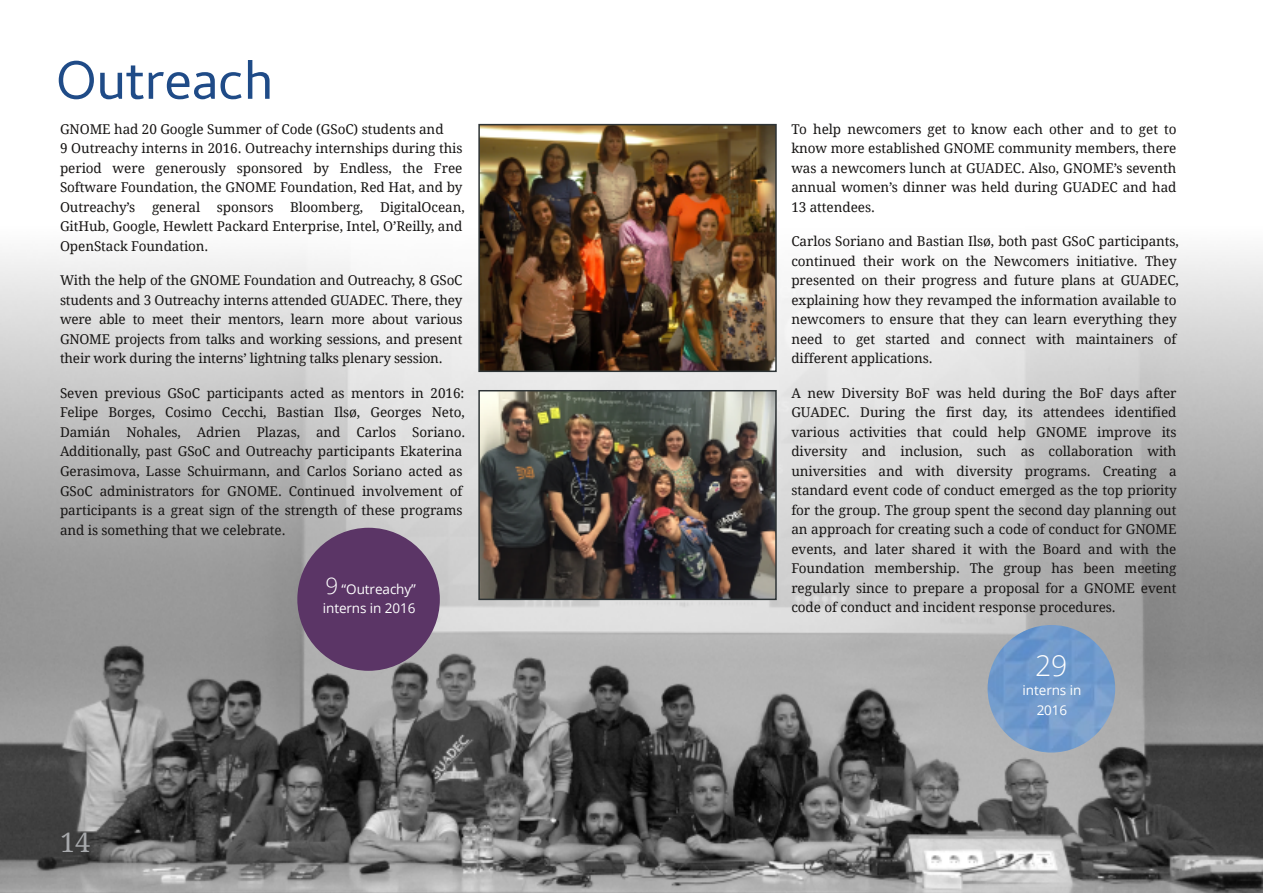
<style>
.page{position:relative;width:1263px;height:893px;background:#fff}
.page>*{position:absolute;margin:0;border:0;box-sizing:border-box;transform-origin:0 0}
.t1{font:54px "Cantarell";color:#1f4b87}
.t2{font:300 28.5px "Open Sans";color:#fff}
.t3{font:27px "Droid Serif";color:#a7a9ac}
.t4{font:13.5px/19.5px "Droid Serif";letter-spacing:-.005em;color:#161413}
.t5{font:13.5px/19.5px "Open Sans";letter-spacing:-.005em;color:#fff;text-align:center}
.s1{font-weight:300;font-size:22.5px}
</style>
<div class="page">
<img style="left:0;top:250px;width:1263px;height:643px">
<img style="left:481px;top:127px;width:293px;height:242px">
<div style="left:478px;top:124px;width:299px;height:248px;border:2px solid #2e3436"></div>
<img style="left:481px;top:393px;width:293px;height:204px">
<div style="left:478px;top:390px;width:299px;height:210px;border:2px solid #2e3436"></div>
<img style="left:987px;top:625px;width:128px;height:127px;border-radius:50%">
<div style="left:297px;top:528px;width:143px;height:143px;background:#5b3566;border-radius:50%"></div>
<h1 class="t1" style="left:56px;top:47px;width:219px">Outreach</h1>
<p class="t4" style="left:60px;top:120px;width:406px">GNOME had 20 Google Summer of Code (GSoC) students and<br>9 Outreachy interns in 2016. Outreachy internships during this period were generously sponsored by Endless, the Free Software Foundation, the GNOME Foundation, Red Hat, and by Outreachy’s general sponsors Bloomberg, DigitalOcean, GitHub, Google, Hewlett Packard Enterprise, Intel, O’Reilly, and OpenStack Foundation.</p>
<p class="t4" style="left:60px;top:271px;width:404px;text-align:justify">With the help of the GNOME Foundation and Outreachy, 8 GSoC students and 3 Outreachy interns attended GUADEC. There, they were able to meet their mentors, learn more about various GNOME projects from talks and working sessions, and present their work during the interns’ lightning talks plenary session.</p>
<p class="t4" style="left:60px;top:384px;width:407px">Seven previous GSoC participants acted as mentors in 2016:<br>Felipe Borges, Cosimo Cecchi, Bastian Ilsø, Georges Neto, Damián Nohales, Adrien Plazas, and Carlos Soriano.<br>Additionally, past GSoC and Outreachy participants Ekaterina Gerasimova, Lasse Schuirmann, and Carlos Soriano acted as GSoC administrators for GNOME. Continued involvement of participants is a great sign of the strength of these programs and is something that we celebrate.</p>
<h3 class="t3" style="left:60px;top:827px;width:32px">14</h3>
<p class="t5" style="left:323px;top:579px;width:95px;text-align:left"><span class="s1">9</span> “Outreachy” interns in 2016</p>
<p class="t4" style="left:791px;top:119px;width:387px;text-align:justify">To help newcomers get to know each other and to get to know more established GNOME community members, there was a newcomers lunch at GUADEC. Also, GNOME’s seventh annual women’s dinner was held during GUADEC and had 13 attendees.</p>
<p class="t4" style="left:791px;top:232px;width:389px">Carlos Soriano and Bastian Ilsø, both past GSoC participants, continued their work on the Newcomers initiative. They presented on their progress and future plans at GUADEC, explaining how they revamped the information available to newcomers to ensure that they can learn everything they need to get started and connect with maintainers of different applications.</p>
<p class="t4" style="left:791px;top:383px;width:387px;text-align:justify">A new Diversity BoF was held during the BoF days after GUADEC. During the first day, its attendees identified various activities that could help GNOME improve its diversity and inclusion, such as collaboration with universities and with diversity programs. Creating a standard event code of conduct emerged as the top priority for the group. The group spent the second day planning out an approach for creating such a code of conduct for GNOME events, and later shared it with the Board and with the Foundation membership. The group has been meeting regularly since to prepare a proposal for a GNOME event code of conduct and incident response procedures.</p>
<h2 class="t2" style="left:1035px;top:645px;width:34px">29</h2>
<p class="t5" style="left:1023px;top:680px;width:60px">interns in<br>2016</p>
</div>
